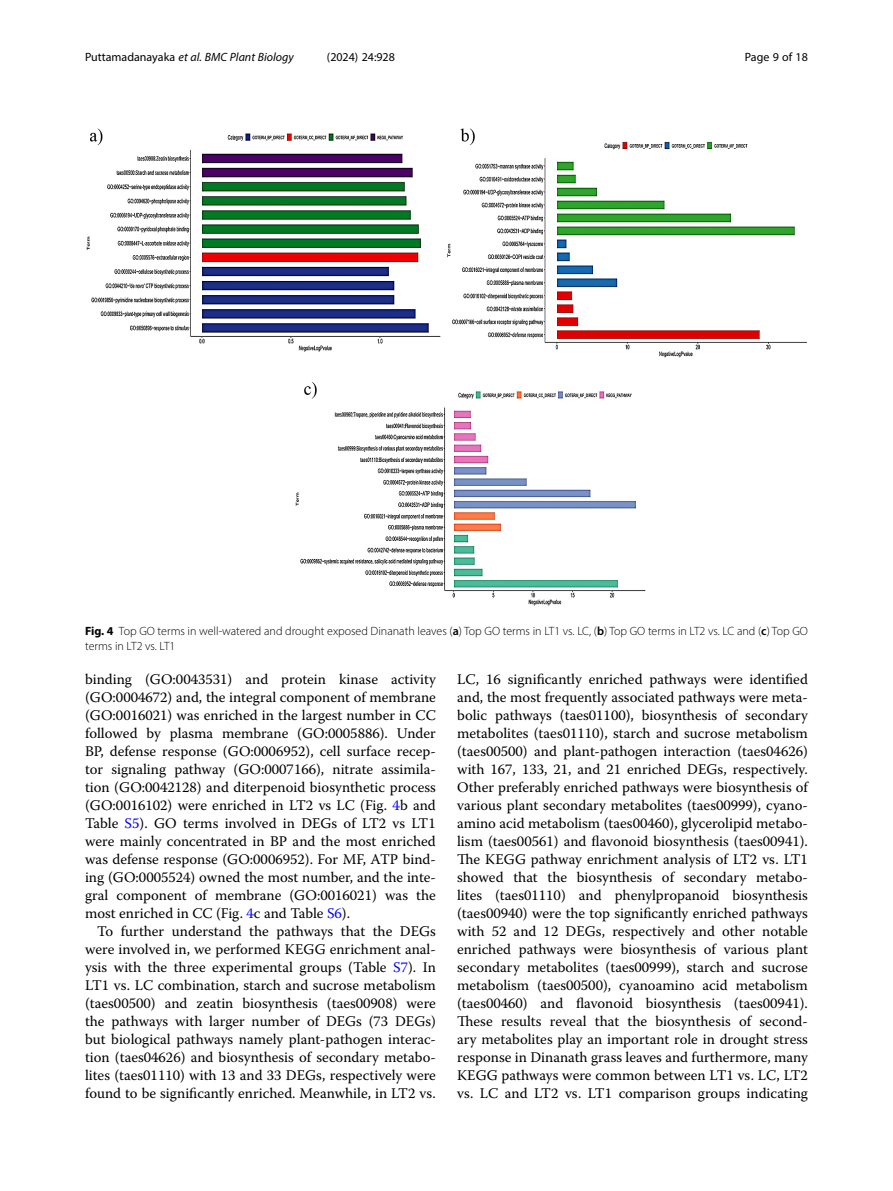
<style>
.page{position:relative;width:893px;height:1191px;background:#fff}
.page>*{position:absolute;margin:0;border:0;box-sizing:border-box;transform-origin:0 0}
.Body_Text_Indent{font:14.7px/18px "Warnock Pro";color:#000;text-align:justify}
.Figure_Caption{font:300 12px/15px "Myriad Pro";color:#000}
.t1{font:italic 12px "Myriad Pro";color:#000}
.t2{font:12px "Myriad Pro";color:#000}
.s1{font-style:normal}
.s2{font-weight:700}
.s3{font-weight:600}
.s4{color:#00f}
</style>
<div class="page">
<img style="left:86px;top:128px;width:721px;height:478px">
<p class="t1" style="left:85px;top:50px;width:210px"><span class="s1">Puttamadanayaka</span> et al. BMC Plant Biology</p>
<p class="t2" style="left:327px;top:50px;width:70px">(2024) 24:928</p>
<p class="t2" style="left:745px;top:50px;width:65px">Page 9 of 18</p>
<p class="Figure_Caption" style="left:85px;top:623px;width:724px"><span class="s2">Fig. 4</span> Top GO terms in well-watered and drought exposed Dinanath leaves (<span class="s3">a</span>) Top GO terms in LT1 vs. LC, (<span class="s3">b</span>) Top GO terms in LT2 vs. LC and (<span class="s3">c</span>) Top GO terms in LT2 vs. LT1</p>
<p class="Body_Text_Indent" style="left:85px;top:670px;width:352px">binding (GO:0043531) and protein kinase activity (GO:0004672) and, the integral component of membrane (GO:0016021) was enriched in the largest number in CC followed by plasma membrane (GO:0005886). Under BP, defense response (GO:0006952), cell surface recep&shy;tor signaling pathway (GO:0007166), nitrate assimila&shy;tion (GO:0042128) and diterpenoid biosynthetic process (GO:0016102) were enriched in LT2 vs LC (Fig. <span class="s4">4</span>b and Table <span class="s4">S5</span>). GO terms involved in DEGs of LT2 vs LT1 were mainly concentrated in BP and the most enriched was defense response (GO:0006952). For MF, ATP bind&shy;ing (GO:0005524) owned the most number, and the inte&shy;gral component of membrane (GO:0016021) was the most enriched in CC (Fig. <span class="s4">4</span>c and Table <span class="s4">S6</span>).</p>
<p class="Body_Text_Indent" style="left:85px;top:922px;width:352px;text-indent:12px">To further understand the pathways that the DEGs were involved in, we performed KEGG enrichment anal&shy;ysis with the three experimental groups (Table <span class="s4">S7</span>). In LT1 vs. LC combination, starch and sucrose metabolism (taes00500) and zeatin biosynthesis (taes00908) were the pathways with larger number of DEGs (73 DEGs) but biological pathways namely plant-pathogen interac&shy;tion (taes04626) and biosynthesis of secondary metabo&shy;lites (taes01110) with 13 and 33 DEGs, respectively were found to be significantly enriched. Meanwhile, in LT2 vs.</p>
<p class="Body_Text_Indent" style="left:457px;top:670px;width:352px">LC, 16 significantly enriched pathways were identified and, the most frequently associated pathways were meta&shy;bolic pathways (taes01100), biosynthesis of secondary metabolites (taes01110), starch and sucrose metabolism (taes00500) and plant-pathogen interaction (taes04626) with 167, 133, 21, and 21 enriched DEGs, respectively.<br>Other preferably enriched pathways were biosynthesis of various plant secondary metabolites (taes00999), cyano&shy;amino acid metabolism (taes00460), glycerolipid metabo&shy;lism (taes00561) and flavonoid biosynthesis (taes00941).<br>The KEGG pathway enrichment analysis of LT2 vs. LT1 showed that the biosynthesis of secondary metabo&shy;lites (taes01110) and phenylpropanoid biosynthesis (taes00940) were the top significantly enriched pathways with 52 and 12 DEGs, respectively and other notable enriched pathways were biosynthesis of various plant secondary metabolites (taes00999), starch and sucrose metabolism (taes00500), cyanoamino acid metabolism (taes00460) and flavonoid biosynthesis (taes00941).<br>These results reveal that the biosynthesis of second&shy;ary metabolites play an important role in drought stress response in Dinanath grass leaves and furthermore, many KEGG pathways were common between LT1 vs. LC, LT2 vs. LC and LT2 vs. LT1 comparison groups indicating</p>
</div>
